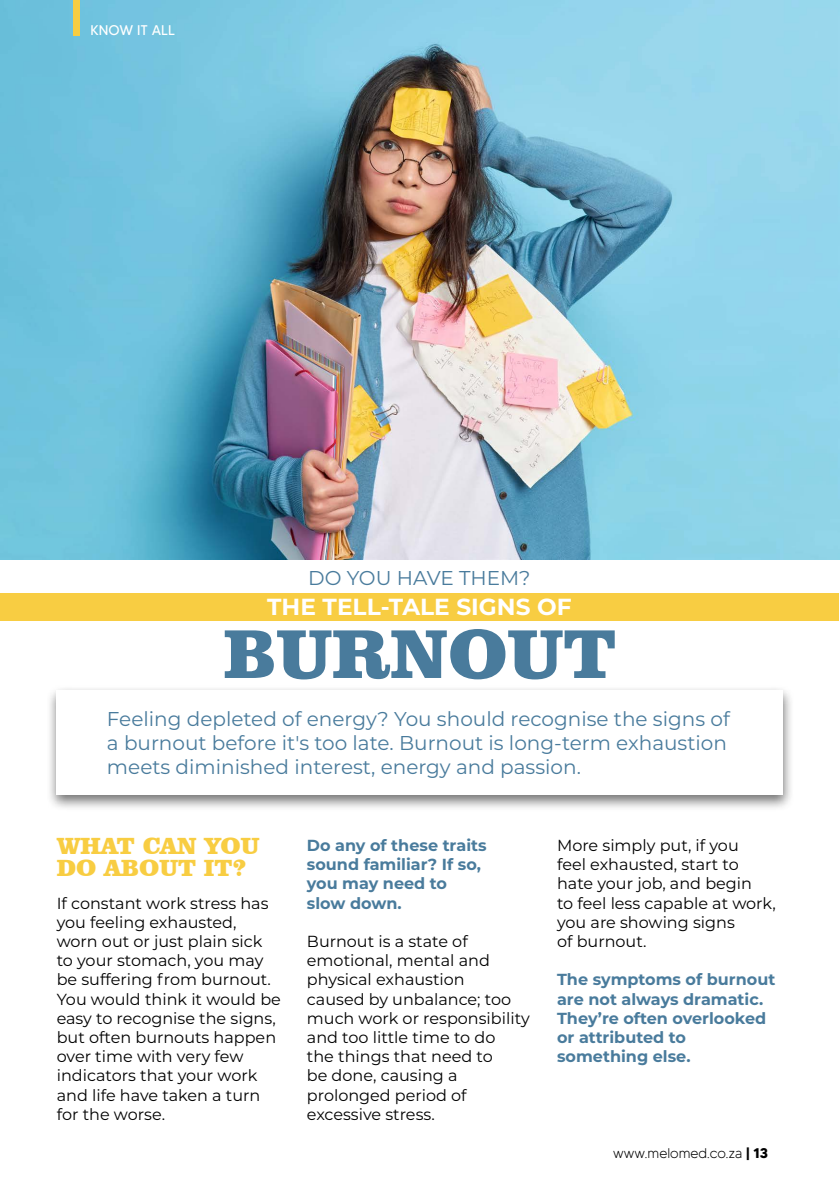
<style>
.page{position:relative;width:840px;height:1191px;background:#fff}
.page>*{position:absolute;margin:0;border:0;box-sizing:border-box;transform-origin:0 0}
.t1{font:900 70.8px "Clarendon BT";color:#497b9c}
.t2{font:900 24px/22px "Clarendon BT";color:#f8cd42}
.t3{font:700 23.2px "Montserrat";color:#fff}
.t4{font:20px/24px "Montserrat";color:#497b9c}
.t5{font:16px/19.2px "Montserrat";color:#000}
.t6{font:700 16px/19.2px "Montserrat";color:#497b9c}
.t7{font:300 14px "MADETOMMY";color:#000}
.t8{font:14px "MADETOMMY";color:#fff}
.s1{font-weight:700}
</style>
<div class="page">
<div style="left:0;top:593px;width:838px;height:28px;background:#f8cd42"></div>
<img style="left:0;top:0;width:839px;height:560px">
<div style="left:46px;top:685px;width:748px;height:126px;background:#000;opacity:.55"></div>
<div style="left:57px;top:690px;width:725px;height:104px;background:#fff"></div>
<div style="left:73px;top:0;width:7px;height:36px;background:#f8cd42"></div>
<p class="t8" style="left:90px;top:21px;width:86px">KNOW IT ALL</p>
<p class="t4" style="left:308px;top:564px;width:224px">DO YOU HAVE THEM?</p>
<h3 class="t3" style="left:267px;top:590px;width:305px">THE TELL-TALE SIGNS OF</h3>
<h1 class="t1" style="left:223px;top:610px;width:394px">BURNOUT</h1>
<p class="t4" style="left:107px;top:706px;width:624px">Feeling depleted of energy? You should recognise the signs of a burnout before it's too late. Burnout is long-term exhaustion meets diminished interest, energy and passion.</p>
<h2 class="t2" style="left:57px;top:834px;width:204px">WHAT CAN YOU<br>DO ABOUT IT?</h2>
<p class="t5" style="left:57px;top:892px;width:225px">If constant work stress has you feeling exhausted, worn out or just plain sick to your stomach, you may be suffering from burnout.<br>You would think it would be easy to recognise the signs, but often burnouts happen over time with very few indicators that your work and life have taken a turn for the worse.</p>
<p class="t6" style="left:307px;top:834px;width:181px">Do any of these traits sound familiar? If so, you may need to slow down.</p>
<p class="t5" style="left:307px;top:931px;width:224px">Burnout is a state of emotional, mental and physical exhaustion<br>caused by unbalance; too much work or responsibility and too little time to do<br>the things that need to<br>be done, causing a prolonged period of excessive stress.</p>
<p class="t5" style="left:556px;top:835px;width:220px">More simply put, if you<br>feel exhausted, start to hate your job, and begin<br>to feel less capable at work, you are showing signs<br>of burnout.</p>
<p class="t6" style="left:556px;top:969px;width:220px">The symptoms of burnout are not always dramatic.<br>They’re often overlooked or attributed to something else.</p>
<p class="t7" style="left:613px;top:1144px;width:156px">www.melomed.co.za <span class="s1">| 13</span></p>
</div>
